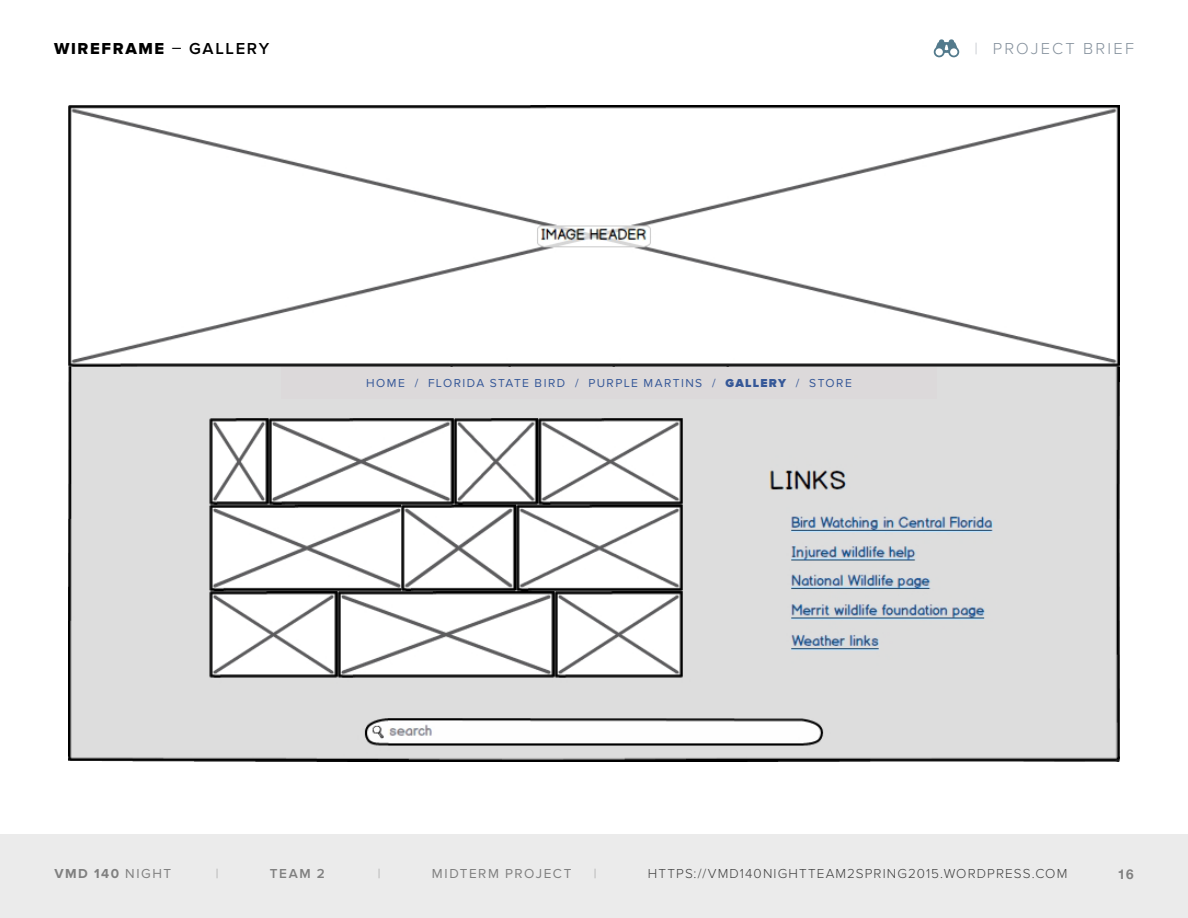
<style>
.page{position:relative;width:1188px;height:918px;background:#fff}
.page>*{position:absolute;margin:0;border:0;box-sizing:border-box;transform-origin:0 0}
.t1{font:16.5px "Proxima Nova Extrabld";letter-spacing:.1em;color:#000}
.t2{font:300 16.5px "Proxima Nova";letter-spacing:.13em;color:#85919d}
.t3{font:300 13.5px "Proxima Nova";letter-spacing:.08em;color:#404040}
.t4{font:13.5px "Proxima Nova";letter-spacing:.11em;color:#808080}
.t5{font:700 13.5px "Proxima Nova";letter-spacing:.115em;color:#808080}
.t6{font:600 13.5px "Proxima Nova";color:#808080}
.t7{font:100 13.5px "Proxima Nova T";color:#808080}
.t8{font:700 13.5px "Helvetica Neue";color:#808080}
.t9{font:12px "Proxima Nova";letter-spacing:.12em;color:#365898}
.s1{font-family:"Proxima Nova"}
.s2{font-family:"Proxima Nova";font-weight:600}
.s3{color:#bcc1c7}
.s4{font-weight:900}
.s5{font-weight:400}
</style>
<div class="page">
<div style="left:0;top:834px;width:1188px;height:84px;background:#ebebeb"></div>
<svg style="left:934px;top:39px;width:25px;height:18px"></svg>
<img style="left:69px;top:105px;width:1051px;height:657px">
<div style="left:281px;top:367px;width:656px;height:31px;background:#dcd9da"></div>
<h1 class="t1" style="left:54px;top:39px;width:217px">WIREFRAME <span class="s1">–</span> <span class="s2">GALLERY</span></h1>
<h1 class="t2" style="left:975px;top:39px;width:161px"><span class="s3">|</span> PROJECT BRIEF</h1>
<p class="t9" style="left:366px;top:376px;width:487px">HOME / FLORIDA STATE BIRD / PURPLE MARTINS / <span class="s4">GALLERY</span> / STORE</p>
<p class="t5" style="left:54px;top:865px;width:118px">VMD 140 <span class="s5">NIGHT</span></p>
<p class="t7" style="left:216px;top:865px;width:4px">|</p>
<p class="t6" style="left:270px;top:865px;width:56px">TEAM 2</p>
<p class="t7" style="left:378px;top:865px;width:4px">|</p>
<p class="t4" style="left:432px;top:865px;width:141px">MIDTERM PROJECT</p>
<p class="t7" style="left:594px;top:865px;width:4px">|</p>
<p class="t3" style="left:648px;top:865px;width:421px">HTTPS://VMD140NIGHTTEAM2SPRING2015.WORDPRESS.COM</p>
<p class="t8" style="left:1118px;top:863px;width:17px">16</p>
</div>
